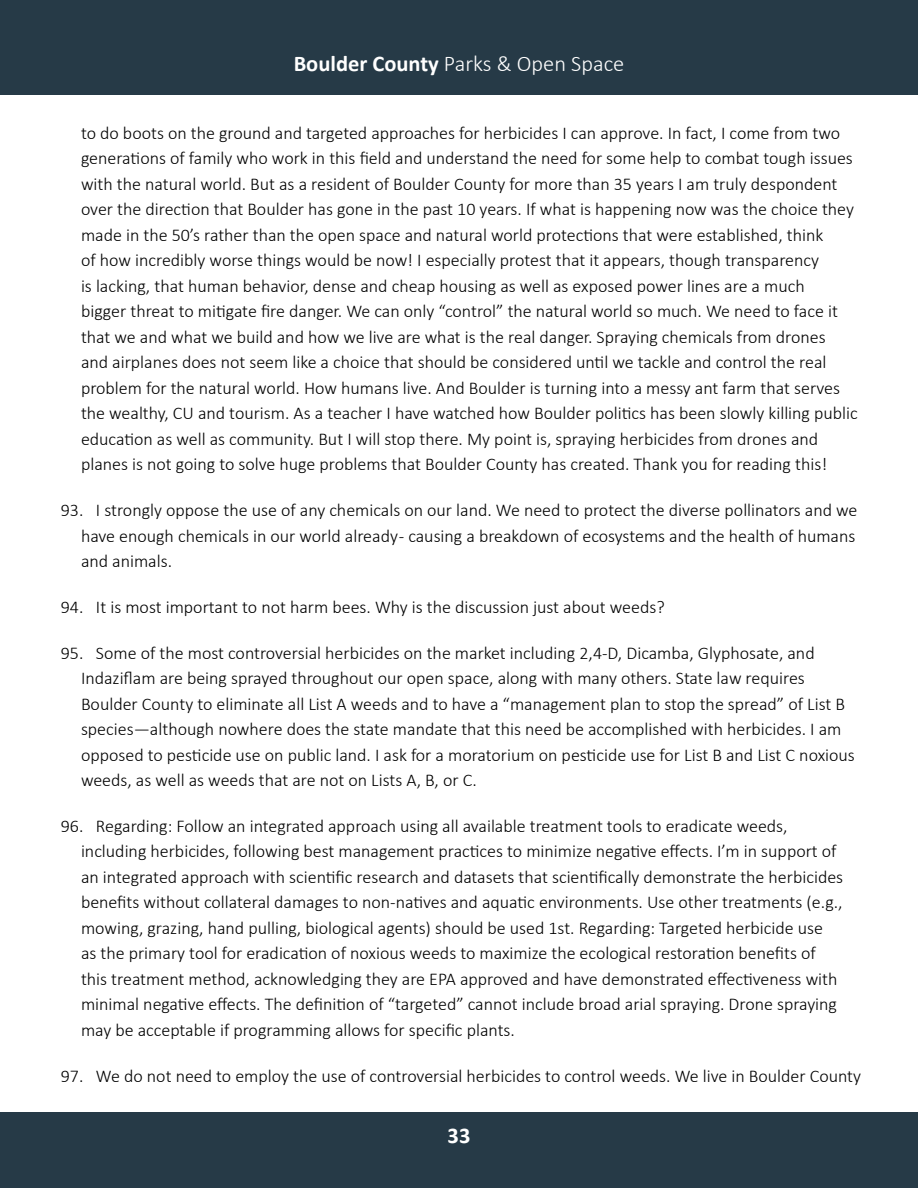
<style>
.page{position:relative;width:918px;height:1188px;background:#fff}
.page>*{position:absolute;margin:0;border:0;box-sizing:border-box;transform-origin:0 0}
.t1{font:300 22.5px "Calibri";color:#fff}
.t2{font:700 22.5px "Calibri";color:#fff}
.t3{font:300 18px/25.5px "Calibri";color:#000}
.s1{font-weight:700}
</style>
<div class="page">
<div style="left:0;top:1112px;width:918px;height:76px;background:#263a47"></div>
<div style="left:0;top:0;width:918px;height:94px;background:#263a47"></div>
<p class="t1" style="left:294px;top:49px;width:332px"><span class="s1">Boulder County</span> Parks &amp; Open Space</p>
<p class="t3" style="left:81px;top:120px;width:778px">to do boots on the ground and targeted approaches for herbicides I can approve. In fact, I come from two generations of family who work in this field and understand the need for some help to combat tough issues with the natural world. But as a resident of Boulder County for more than 35 years I am truly despondent over the direction that Boulder has gone in the past 10 years. If what is happening now was the choice they made in the 50’s rather than the open space and natural world protections that were established, think<br>of how incredibly worse things would be now! I especially protest that it appears, though transparency<br>is lacking, that human behavior, dense and cheap housing as well as exposed power lines are a much<br>bigger threat to mitigate fire danger. We can only “control” the natural world so much. We need to face it that we and what we build and how we live are what is the real danger. Spraying chemicals from drones<br>and airplanes does not seem like a choice that should be considered until we tackle and control the real problem for the natural world. How humans live. And Boulder is turning into a messy ant farm that serves the wealthy, CU and tourism. As a teacher I have watched how Boulder politics has been slowly killing public education as well as community. But I will stop there. My point is, spraying herbicides from drones and planes is not going to solve huge problems that Boulder County has created. Thank you for reading this!</p>
<p class="t3" style="left:81px;top:497px;width:778px;text-align:justify;text-indent:-20px">93. I strongly oppose the use of any chemicals on our land. We need to protect the diverse pollinators and we have enough chemicals in our world already - causing a breakdown of ecosystems and the health of humans and animals.</p>
<p class="t3" style="left:61px;top:594px;width:605px">94. It is most important to not harm bees. Why is the discussion just about weeds?</p>
<p class="t3" style="left:81px;top:640px;width:775px;text-indent:-20px">95. Some of the most controversial herbicides on the market including 2,4-D, Dicamba, Glyphosate, and Indaziflam are being sprayed throughout our open space, along with many others. State law requires Boulder County to eliminate all List A weeds and to have a “management plan to stop the spread” of List B species—although nowhere does the state mandate that this need be accomplished with herbicides. I am opposed to pesticide use on public land. I ask for a moratorium on pesticide use for List B and List C noxious weeds, as well as weeds that are not on Lists A, B, or C.</p>
<p class="t3" style="left:81px;top:813px;width:764px;text-indent:-20px">96. Regarding: Follow an integrated approach using all available treatment tools to eradicate weeds, including herbicides, following best management practices to minimize negative effects. I’m in support of an integrated approach with scientific research and datasets that scientifically demonstrate the herbicides benefits without collateral damages to non-natives and aquatic environments. Use other treatments (e.g., mowing, grazing, hand pulling, biological agents) should be used 1st. Regarding: Targeted herbicide use<br>as the primary tool for eradication of noxious weeds to maximize the ecological restoration benefits of this treatment method, acknowledging they are EPA approved and have demonstrated effectiveness with minimal negative effects. The definition of “targeted” cannot include broad arial spraying. Drone spraying may be acceptable if programming allows for specific plants.</p>
<p class="t3" style="left:61px;top:1063px;width:802px">97. We do not need to employ the use of controversial herbicides to control weeds. We live in Boulder County</p>
<p class="t2" style="left:448px;top:1120px;width:24px">33</p>
</div>
